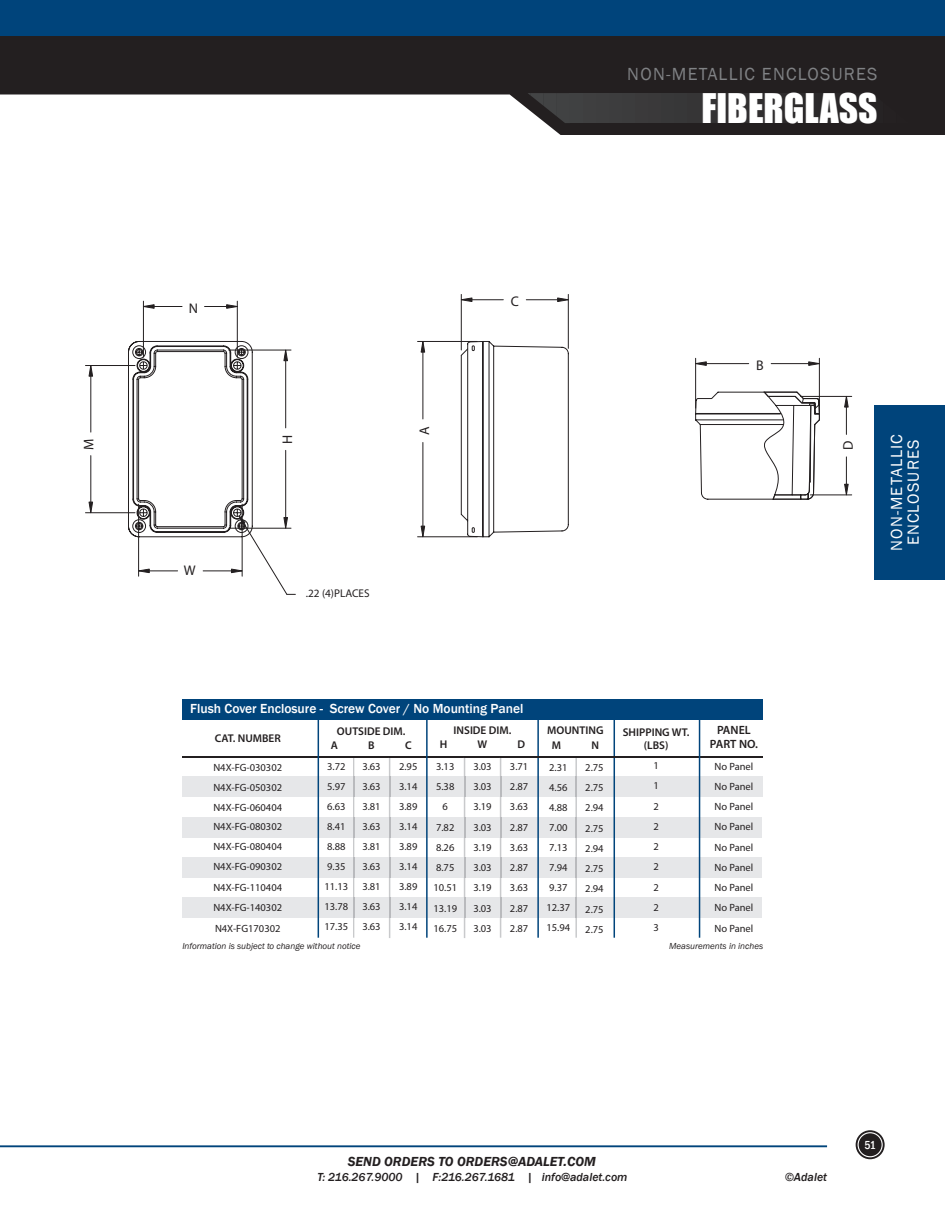
<style>
.page{position:relative;width:945px;height:1215px;background:#fff}
.page>*{position:absolute;margin:0;border:0;box-sizing:border-box;transform-origin:0 0}
.t1{font:37.5px "Impact";color:#fff}
.t2{font:18px "Franklin Gothic";letter-spacing:.07em;color:#808285}
.t3{font:16.5px/16.5px "Franklin Gothic";letter-spacing:.07em;color:#fff;text-align:center}
.t4{font:13.95px "Myriad Pro";color:#231f20}
.t5{font:500 13.5px "Franklin Gothic";color:#fff}
.t6{font:italic 600 13.5px "Franklin Gothic";color:#231f20}
.t7{font:italic 500 12px "Franklin Gothic";color:#231f20}
.t8{font:600 12px/14.4px "Myriad Pro";color:#231f20;text-align:center}
.t9{font:500 condensed 12px "Franklin Gothic";color:#fff}
.t10{font:600 11.25px/14.4px "Myriad Pro";color:#231f20}
.t11{font:11.25px "Myriad Pro";color:#231f20}
.t12{font:10.5px/20.2px "Myriad Pro";color:#231f20;text-align:justify}
.t13{font:italic 9px "Franklin Gothic";color:#231f20}
</style>
<div class="page">
<svg style="left:0;top:36px;width:945px;height:99px;fill:#231f20"></svg>
<svg style="left:528px;top:93px;width:42px;height:30px"></svg>
<div style="left:570px;top:93px;width:13px;height:30px;background:#404142"></div>
<div style="left:583px;top:93px;width:13px;height:30px;background:#3f3f40"></div>
<div style="left:596px;top:93px;width:13px;height:30px;background:#3e3e3f"></div>
<div style="left:609px;top:93px;width:13px;height:30px;background:#3d3d3e"></div>
<div style="left:622px;top:93px;width:13px;height:30px;background:#3c3c3d"></div>
<div style="left:635px;top:93px;width:13px;height:30px;background:#3b3a3b"></div>
<div style="left:648px;top:93px;width:13px;height:30px;background:#3a393a"></div>
<div style="left:661px;top:93px;width:13px;height:30px;background:#383839"></div>
<div style="left:674px;top:93px;width:13px;height:30px;background:#373738"></div>
<div style="left:687px;top:93px;width:14px;height:30px;background:#363536"></div>
<div style="left:701px;top:93px;width:13px;height:30px;background:#353435"></div>
<div style="left:714px;top:93px;width:13px;height:30px;background:#343334"></div>
<div style="left:727px;top:93px;width:13px;height:30px;background:#323031"></div>
<div style="left:740px;top:93px;width:13px;height:30px;background:#312f30"></div>
<div style="left:753px;top:93px;width:13px;height:30px;background:#302e2f"></div>
<div style="left:766px;top:93px;width:13px;height:30px;background:#2f2d2e"></div>
<div style="left:779px;top:93px;width:13px;height:30px;background:#2e2b2c"></div>
<div style="left:792px;top:93px;width:13px;height:30px;background:#2c2a2b"></div>
<div style="left:805px;top:93px;width:13px;height:30px;background:#2b292a"></div>
<div style="left:818px;top:93px;width:13px;height:30px;background:#2a2829"></div>
<div style="left:831px;top:93px;width:13px;height:30px;background:#292627"></div>
<div style="left:844px;top:93px;width:13px;height:30px;background:#282526"></div>
<div style="left:857px;top:93px;width:13px;height:30px;background:#272425"></div>
<svg style="left:870px;top:93px;width:39px;height:30px"></svg>
<div style="left:909px;top:93px;width:13px;height:30px;background:#231f20"></div>
<div style="left:874px;top:405px;width:71px;height:175px;background:#00447b"></div>
<hr style="left:0;top:1145px;width:827px;height:2px;background:#00447b">
<svg style="left:856px;top:1130px;width:29px;height:29px"></svg>
<div style="left:858px;top:1132px;width:25px;height:25px;border:1px solid #fff;border-radius:50%"></div>
<div style="left:0;top:0;width:945px;height:36px;background:#00447b"></div>
<hr style="left:85px;top:365px;width:50px;height:1px;background:#231f20">
<hr style="left:85px;top:512px;width:50px;height:1px;background:#231f20">
<hr style="left:91px;top:376px;width:1px;height:56px;background:#231f20">
<hr style="left:91px;top:456px;width:1px;height:46px;background:#231f20">
<svg style="left:89px;top:366px;width:4px;height:11px"></svg>
<svg style="left:89px;top:502px;width:4px;height:12px"></svg>
<hr style="left:418px;top:537px;width:59px;height:1px;background:#231f20">
<hr style="left:801px;top:396px;width:51px;height:1px;background:#231f20">
<hr style="left:810px;top:495px;width:42px;height:1px;background:#231f20">
<svg style="left:844px;top:395px;width:5px;height:39px"></svg>
<svg style="left:844px;top:457px;width:5px;height:39px"></svg>
<hr style="left:138px;top:504px;width:1px;height:72px;background:#231f20">
<svg style="left:138px;top:569px;width:40px;height:4px"></svg>
<hr style="left:237px;top:301px;width:1px;height:56px;background:#231f20">
<hr style="left:143px;top:301px;width:1px;height:56px;background:#231f20">
<svg style="left:205px;top:304px;width:33px;height:5px"></svg>
<svg style="left:142px;top:304px;width:40px;height:5px"></svg>
<hr style="left:461px;top:294px;width:1px;height:56px;background:#231f20">
<hr style="left:568px;top:294px;width:1px;height:54px;background:#231f20">
<hr style="left:472px;top:299px;width:31px;height:1px;background:#231f20">
<hr style="left:526px;top:299px;width:32px;height:1px;background:#231f20">
<svg style="left:460px;top:297px;width:12px;height:5px"></svg>
<svg style="left:557px;top:297px;width:12px;height:5px"></svg>
<svg style="left:203px;top:537px;width:92px;height:58px"></svg>
<svg style="left:128px;top:341px;width:441px;height:196px"></svg>
<svg style="left:461px;top:348px;width:361px;height:190px"></svg>
<div style="left:182px;top:897px;width:580px;height:21px;background:#e6e7e9"></div>
<div style="left:182px;top:857px;width:580px;height:20px;background:#e6e7e9"></div>
<div style="left:182px;top:817px;width:580px;height:21px;background:#e6e7e9"></div>
<div style="left:182px;top:776px;width:580px;height:21px;background:#e6e7e9"></div>
<hr style="left:537px;top:719px;width:2px;height:219px;background:#00447b">
<hr style="left:614px;top:719px;width:1px;height:219px;background:#00447b">
<div style="left:182px;top:699px;width:581px;height:20px;background:#00447b"></div>
<hr style="left:182px;top:756px;width:580px;height:2px;background:#231f20">
<svg style="left:353px;top:758px;width:1px;height:180px"></svg>
<svg style="left:389px;top:758px;width:1px;height:180px"></svg>
<hr style="left:426px;top:719px;width:2px;height:219px;background:#00447b">
<hr style="left:575px;top:797px;width:2px;height:20px;background:#c9cacc">
<svg style="left:575px;top:838px;width:2px;height:19px"></svg>
<hr style="left:575px;top:877px;width:2px;height:20px;background:#c9cacc">
<hr style="left:575px;top:918px;width:2px;height:20px;background:#c9cacc">
<hr style="left:575px;top:897px;width:2px;height:21px;background:#b9babd">
<hr style="left:575px;top:857px;width:2px;height:20px;background:#b9babd">
<hr style="left:575px;top:817px;width:2px;height:21px;background:#b9babd">
<hr style="left:575px;top:776px;width:2px;height:21px;background:#b9babd">
<svg style="left:575px;top:758px;width:2px;height:18px"></svg>
<hr style="left:699px;top:719px;width:1px;height:219px;background:#00447b">
<hr style="left:318px;top:719px;width:1px;height:219px;background:#00447b">
<svg style="left:464px;top:758px;width:1px;height:180px"></svg>
<svg style="left:500px;top:758px;width:1px;height:180px"></svg>
<h3 class="t4" style="left:80px;top:450px;width:13px;rotate:-90deg">M</h3>
<h2 class="t2" style="left:627px;top:63px;width:252px">NON-METALLIC ENCLOSURES</h2>
<h1 class="t1" style="left:702px;top:79px;width:177px">FIBERGLASS</h1>
<h3 class="t4" style="left:189px;top:300px;width:11px">N</h3>
<h3 class="t4" style="left:279px;top:444px;width:11px;rotate:-90deg">H</h3>
<h3 class="t4" style="left:416px;top:435px;width:10px;rotate:-90deg">A</h3>
<h3 class="t4" style="left:511px;top:293px;width:10px">C</h3>
<h3 class="t4" style="left:756px;top:357px;width:9px">B</h3>
<h3 class="t4" style="left:184px;top:561px;width:13px">W</h3>
<p class="t11" style="left:306px;top:586px;width:65px">.22 (4)PLACES</p>
<p class="t5" style="left:190px;top:700px;width:335px">Flush Cover Enclosure - Screw Cover / No Mounting Panel</p>
<p class="t10" style="left:215px;top:731px;width:68px">CAT. NUMBER</p>
<p class="t10" style="left:331px;top:724px;width:76px;text-indent:6px">OUTSIDE DIM.<br>A</p>
<p class="t10" style="left:552px;top:723px;width:53px;text-indent:-5px">MOUNTING<br>M</p>
<p class="t10" style="left:454px;top:723px;width:59px">INSIDE DIM.</p>
<p class="t10" style="left:440px;top:737px;width:9px">H</p>
<p class="t10" style="left:477px;top:737px;width:11px">W</p>
<p class="t10" style="left:517px;top:737px;width:9px">D</p>
<p class="t12" style="left:433px;top:756px;width:25px;text-align:center">3.13<br>5.38<br>6<br>7.82<br>8.26<br>8.75<br>10.51<br>13.19<br>16.75</p>
<p class="t12" style="left:473px;top:756px;width:20px">3.03<br>3.03<br>3.19<br>3.03<br>3.19<br>3.03<br>3.19<br>3.03<br>3.03</p>
<p class="t12" style="left:510px;top:756px;width:20px">3.71<br>2.87<br>3.63<br>2.87<br>3.63<br>2.87<br>3.63<br>2.87<br>2.87</p>
<p class="t10" style="left:591px;top:737px;width:9px">N</p>
<p class="t12" style="left:585px;top:757px;width:20px">2.75<br>2.75<br>2.94<br>2.75<br>2.94<br>2.75<br>2.94<br>2.75<br>2.75</p>
<p class="t10" style="left:368px;top:738px;width:8px">B</p>
<p class="t10" style="left:405px;top:738px;width:8px">C</p>
<p class="t12" style="left:399px;top:757px;width:20px">2.95<br>3.14<br>3.89<br>3.14<br>3.89<br>3.14<br>3.89<br>3.14<br>3.14</p>
<p class="t12" style="left:546px;top:757px;width:25px;text-align:left">2.31<br>4.56<br>4.88<br>7.00<br>7.13<br>7.94<br>9.37<br>12.37<br>15.94</p>
<p class="t12" style="left:362px;top:756px;width:20px">3.63<br>3.63<br>3.81<br>3.63<br>3.81<br>3.63<br>3.81<br>3.63<br>3.63</p>
<p class="t12" style="left:324px;top:757px;width:25px;text-align:left">3.72<br>5.97<br>6.63<br>8.41<br>8.88<br>9.35<br>11.13<br>13.78<br>17.35</p>
<p class="t12" style="left:213px;top:757px;width:70px">N4X-FG-030302<br>N4X-FG-050302<br>N4X-FG-060404<br>N4X-FG-080302<br>N4X-FG-080404<br>N4X-FG-090302<br>N4X-FG-110404<br>N4X-FG-140302<br>N4X-FG170302</p>
<p class="t8" style="left:710px;top:722px;width:50px">PANEL<br>PART NO.</p>
<p class="t10" style="left:623px;top:725px;width:68px;line-height:13.5px;text-align:center">SHIPPING WT. (LBS)</p>
<p class="t12" style="left:653px;top:755px;width:7px">1<br>1<br>2<br>2<br>2<br>2<br>2<br>2<br>3</p>
<p class="t12" style="left:715px;top:756px;width:40px">No Panel No Panel No Panel No Panel No Panel No Panel No Panel No Panel No Panel</p>
<p class="t13" style="left:182px;top:941px;width:180px">Information is subject to change without notice</p>
<p class="t13" style="left:669px;top:941px;width:95px">Measurements in inches</p>
<h3 class="t4" style="left:839px;top:450px;width:11px;rotate:-90deg">D</h3>
<h3 class="t3" style="left:889px;top:551px;width:119px;rotate:-90deg">NON-METALLIC<br>ENCLOSURES</h3>
<p class="t6" style="left:348px;top:1152px;width:250px">SEND ORDERS TO ORDERS@ADALET.COM</p>
<p class="t7" style="left:317px;top:1169px;width:312px">T: 216.267.9000 | F:216.267.1681 | info@adalet.com</p>
<p class="t7" style="left:785px;top:1169px;width:44px">©Adalet</p>
<p class="t9" style="left:864px;top:1137px;width:13px">51</p>
</div>
